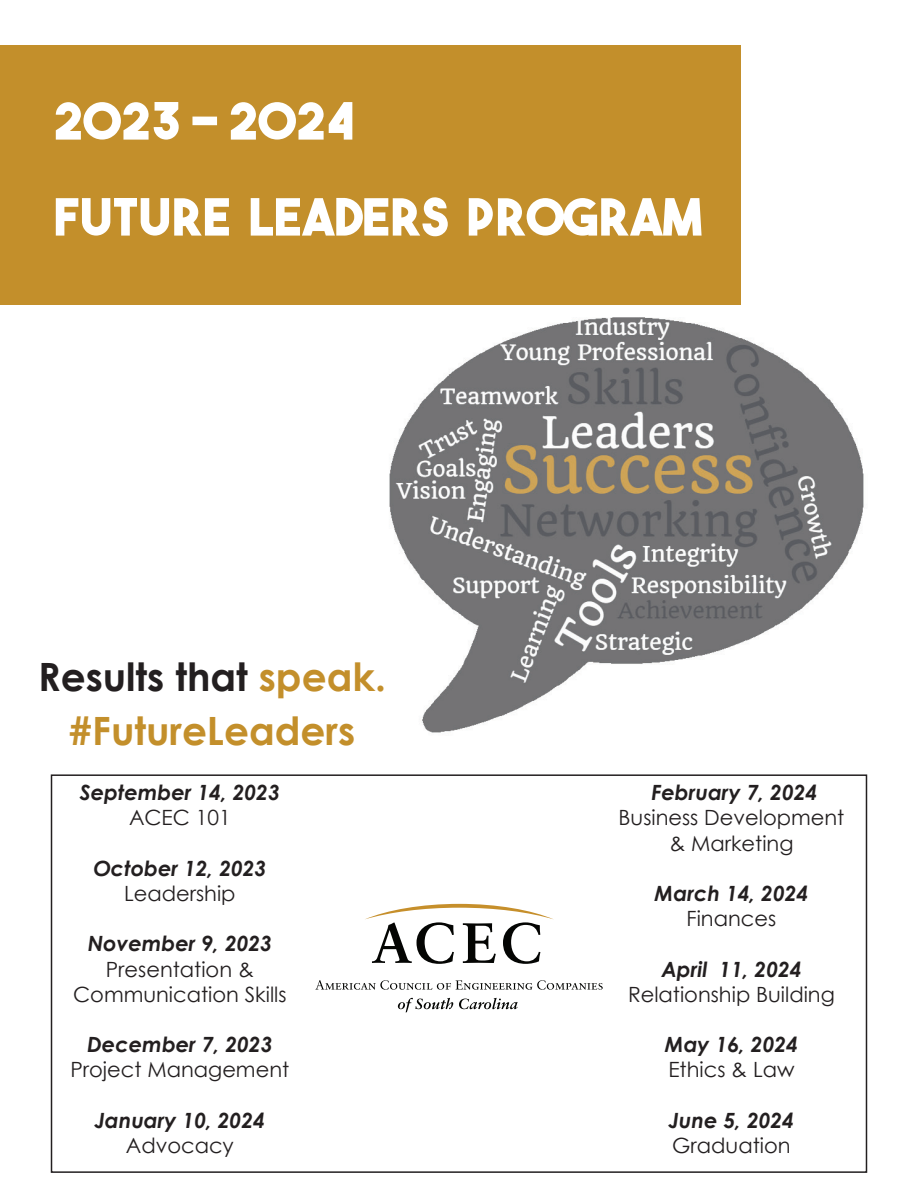
<style>
.page{position:relative;width:918px;height:1188px;background:#fff}
.page>*{position:absolute;margin:0;border:0;box-sizing:border-box;transform-origin:0 0}
.t1{font:51px "The Bold Font";color:#fff}
.t2{font:700 39px "Century Gothic";color:#231f20}
.t3{font:700 39px "Century Gothic";color:#c38f2b}
.t4{font:21px/25.2px "Century Gothic";color:#231f20;text-align:center}
.t5{font:italic 700 21px/25.2px "Century Gothic";color:#231f20}
.s1{color:#c38f2b}
.s2{font-weight:700;font-style:italic}
.s3{font-weight:400;font-style:normal}
</style>
<div class="page">
<img style="left:389px;top:317px;width:475px;height:416px">
<div style="left:0;top:45px;width:741px;height:260px;background:#c38f2b"></div>
<div style="left:51px;top:774px;width:816px;height:399px;border:2px solid #231f20"></div>
<svg style="left:398px;top:998px;width:55px;height:14px"></svg>
<svg style="left:459px;top:998px;width:59px;height:11px"></svg>
<svg style="left:365px;top:904px;width:189px;height:60px"></svg>
<svg style="left:315px;top:980px;width:288px;height:10px"></svg>
<p class="t1" style="left:53px;top:89px;width:303px">2023 - 2024</p>
<p class="t1" style="left:53px;top:185px;width:650px">FUTURE LEADERS PROGRAM</p>
<p class="t2" style="left:38px;top:647px;width:349px">Results that <span class="s1">speak.</span></p>
<p class="t3" style="left:69px;top:701px;width:288px">#FutureLeaders</p>
<p class="t5" style="left:80px;top:779px;width:201px">September 14, 2023</p>
<p class="t4" style="left:129px;top:805px;width:103px">ACEC 101</p>
<p class="t5" style="left:93px;top:855px;width:175px">October 12, 2023</p>
<p class="t4" style="left:124px;top:880px;width:113px">Leadership</p>
<p class="t5" style="left:88px;top:930px;width:186px">November 9, 2023</p>
<p class="t4" style="left:106px;top:956px;width:150px">Presentation &amp;</p>
<p class="t4" style="left:73px;top:981px;width:215px">Communication Skills</p>
<p class="t5" style="left:87px;top:1031px;width:187px">December 7, 2023</p>
<p class="t4" style="left:70px;top:1057px;width:220px">Project Management</p>
<p class="t5" style="left:95px;top:1107px;width:172px">January 10, 2024</p>
<p class="t4" style="left:126px;top:1132px;width:110px">Advocacy</p>
<p class="t4" style="left:619px;top:780px;width:227px"><span class="s2">February 7, 2024<br></span>Business Development &amp; Marketing</p>
<p class="t5" style="left:655px;top:880px;width:155px;text-align:center">March 14, 2024<br><span class="s3">Finances</span></p>
<p class="t4" style="left:628px;top:956px;width:208px"><span class="s2">April 11, 2024<br></span>Relationship Building</p>
<p class="t5" style="left:665px;top:1031px;width:135px">May 16, 2024<br><span class="s3">Ethics &amp; Law</span></p>
<p class="t5" style="left:669px;top:1107px;width:127px">June 5, 2024<br><span class="s3">Graduation</span></p>
</div>
